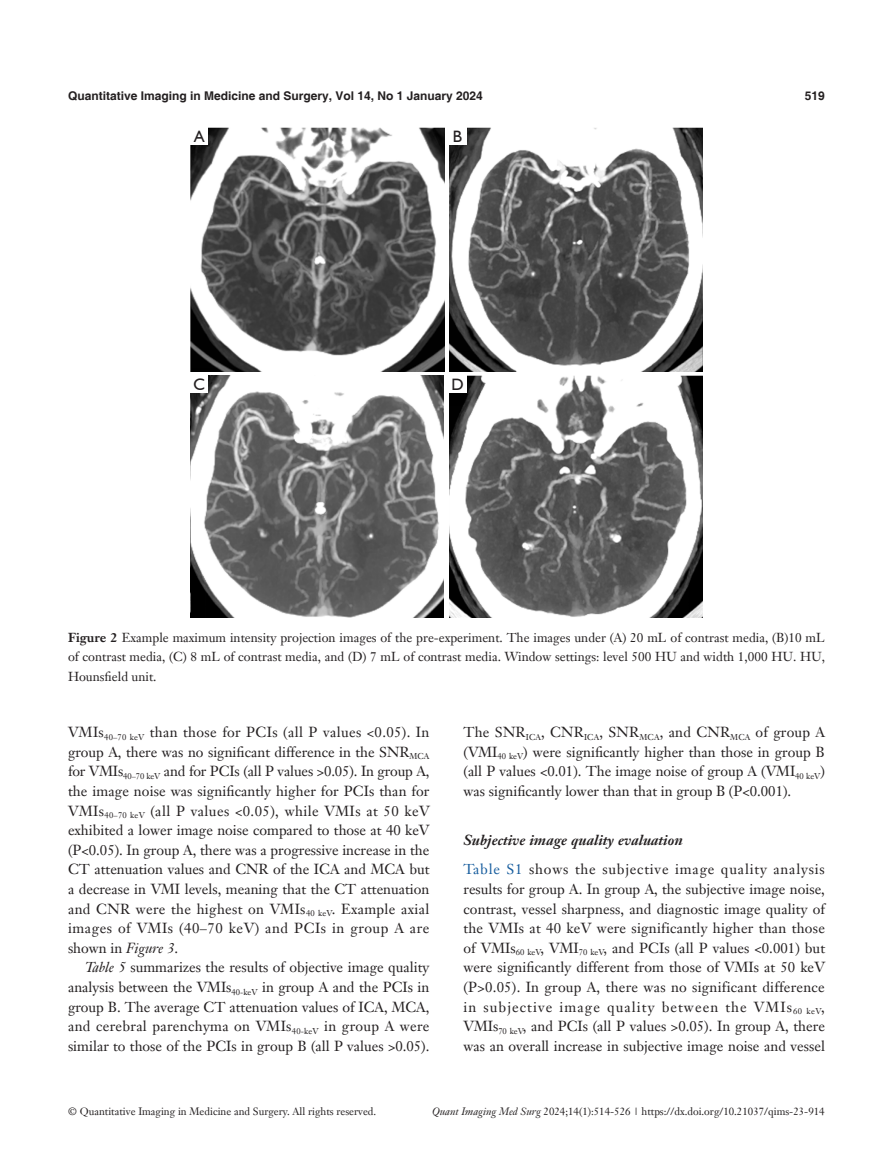
<style>
.page{position:relative;width:893px;height:1170px;background:#fff}
.page>*{position:absolute;margin:0;border:0;box-sizing:border-box;transform-origin:0 0}
.t1{font:16.5px "Humanist 521 BT";color:#231f20}
.t2{font:14.25px/19.6px "Janson Text LT";color:#231f20;text-align:justify}
.t3{font:14.25px/29.4px "Janson Text LT";letter-spacing:.055em;color:#231f20}
.t4{font:12.75px/19.5px "Janson Text LT";color:#231f20;text-align:justify}
.t5{font:700 12px "Helvetica";color:#231f20}
.t6{font:10.5px "Janson Text LT";color:#231f20}
.s1{font-weight:700}
.s2{font-style:italic}
.s3{font-weight:700;font-style:italic}
.s4{color:#175d9e}
</style>
<div class="page">
<img style="left:191px;top:128px;width:254px;height:243px">
<img style="left:449px;top:128px;width:253px;height:243px">
<img style="left:191px;top:376px;width:253px;height:241px">
<img style="left:449px;top:376px;width:253px;height:241px">
<div style="left:191px;top:128px;width:17px;height:17px;background:#fff"></div>
<div style="left:449px;top:128px;width:17px;height:17px;background:#fff"></div>
<div style="left:191px;top:376px;width:17px;height:17px;background:#fff"></div>
<div style="left:449px;top:376px;width:17px;height:17px;background:#fff"></div>
<p class="t5" style="left:68px;top:88px;width:416px">Quantitative Imaging in Medicine and Surgery, Vol 14, No 1 January 2024</p>
<p class="t5" style="left:805px;top:88px;width:22px">519</p>
<p class="t1" style="left:194px;top:126px;width:12px">A</p>
<p class="t1" style="left:453px;top:126px;width:11px">B</p>
<p class="t1" style="left:194px;top:374px;width:13px">C</p>
<p class="t1" style="left:452px;top:374px;width:14px">D</p>
<p class="t4" style="left:68px;top:627px;width:758px"><span class="s1">Figure 2</span> Example maximum intensity projection images of the pre-experiment. The images under (A) 20 mL of contrast media, (B)10 mL of contrast media, (C) 8 mL of contrast media, and (D) 7 mL of contrast media. Window settings: level 500 HU and width 1,000 HU. HU, Hounsfield unit.</p>
<p class="t2" style="left:68px;top:722px;width:363px">VMIs<sub>40–70</sub> <sub>keV</sub> than those for PCIs (all P values &lt;0.05). In group A, there was no significant difference in the SNR<sub>MCA </sub>for VMIs<sub>40–70</sub> <sub>keV</sub> and for PCIs (all P values &gt;0.05). In group A, the image noise was significantly higher for PCIs than for VMIs<sub>40–70</sub> <sub>keV</sub> (all P values &lt;0.05), while VMIs at 50 keV exhibited a lower image noise compared to those at 40 keV (P&lt;0.05). In group A, there was a progressive increase in the CT attenuation values and CNR of the ICA and MCA but a decrease in VMI levels, meaning that the CT attenuation and CNR were the highest on VMIs<sub>40</sub> <sub>keV</sub>. Example axial images of VMIs (40–70 keV) and PCIs in group A are shown in <span class="s2">Figure 3</span>.</p>
<p class="t2" style="left:68px;top:957px;width:363px;text-indent:17px"><span class="s2">Table 5</span> summarizes the results of objective image quality analysis between the VMIs<sub>40-keV</sub> in group A and the PCIs in group B. The average CT attenuation values of ICA, MCA, and cerebral parenchyma on VMIs<sub>40-keV</sub> in group A were similar to those of the PCIs in group B (all P values &gt;0.05).</p>
<p class="t2" style="left:463px;top:722px;width:363px">The SNR<sub>ICA</sub>, CNR<sub>ICA</sub>, SNR<sub>MCA</sub>, and CNR<sub>MCA</sub> of group A (VMI<sub>40</sub> <sub>keV</sub>) were significantly higher than those in group B (all P values &lt;0.01). The image noise of group A (VMI<sub>40</sub> <sub>keV</sub>) was significantly lower than that in group B (P&lt;0.001).</p>
<p class="t3" style="left:463px;top:825px;width:363px"><span class="s3">Subjective image quality evaluation<br></span><span class="s4">Table S1</span> shows the subjective image quality analysis</p>
<p class="t2" style="left:463px;top:879px;width:363px">results for group A. In group A, the subjective image noise, contrast, vessel sharpness, and diagnostic image quality of the VMIs at 40 keV were significantly higher than those of VMIs<sub>60</sub> <sub>keV</sub>, VMI<sub>70</sub> <sub>keV</sub>, and PCIs (all P values &lt;0.001) but were significantly different from those of VMIs at 50 keV (P&gt;0.05). In group A, there was no significant difference in subjective image quality between the VMIs<sub>60</sub> <sub>keV</sub>, VMIs<sub>70</sub> <sub>keV</sub>, and PCIs (all P values &gt;0.05). In group A, there was an overall increase in subjective image noise and vessel</p>
<p class="t6" style="left:68px;top:1104px;width:310px">© Quantitative Imaging in Medicine and Surgery. All rights reserved.</p>
<p class="t6" style="left:432px;top:1104px;width:394px"><span class="s2">Quant Imaging Med Surg</span> 2024;14(1):514-526 | https://dx.doi.org/10.21037/qims-23-914</p>
</div>
